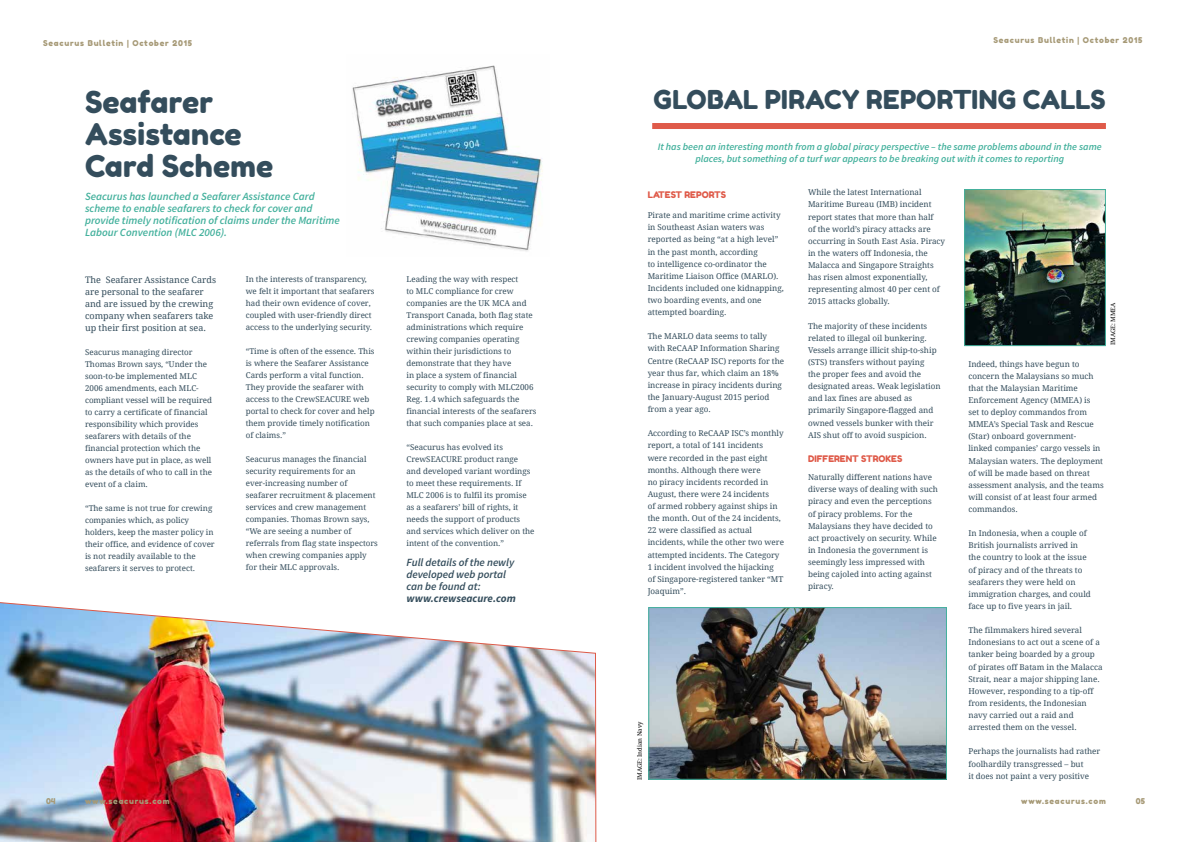
<style>
.page{position:relative;width:1191px;height:842px;background:#fff}
.page>*{position:absolute;margin:0;border:0;box-sizing:border-box;transform-origin:0 0}
.t1{font:30px/32px "Fredoka One";color:#344d5c}
.t2{font:26px "Fredoka One";color:#344d5c}
.t3{font:italic 600 11px/12px "Source Sans Pro";color:#44b19d}
.t4{font:italic 600 11px/12px "Source Sans Pro";color:#344d5c}
.t5{font:italic 700 11px "Source Sans Pro";color:#344d5c}
.t6{font:italic 600 10px/12px "Source Sans Pro";color:#44b19d;text-align:center}
.t7{font:9.1px "Fredoka One";color:#df5a49}
.t8{font:9px/12px "Droid Serif";color:#344d5c}
.t9{font:8.1px/12.1px "Droid Serif";color:#344d5c}
.t10{font:8px/12px "Droid Serif";color:#344d5c}
.t11{font:8px "Fredoka One";letter-spacing:.1em;color:#a69976}
.t12{font:6px "Droid Serif";color:#000}
</style>
<div class="page">
<img style="left:0;top:602px;width:597px;height:240px">
<img style="left:352px;top:65px;width:191px;height:187px">
<div style="left:652px;top:123px;width:454px;height:6px;background:#df5a49"></div>
<img style="left:650px;top:609px;width:295px;height:169px">
<div style="left:648px;top:607px;width:299px;height:173px;border:1px solid #44b19d"></div>
<img style="left:966px;top:191px;width:138px;height:153px">
<div style="left:964px;top:189px;width:142px;height:157px;border:1px solid #44b19d"></div>
<p class="t11" style="left:43px;top:38px;width:151px">Seacurus Bulletin | October 2015</p>
<h1 class="t1" style="left:85px;top:86px;width:190px">Seafarer<br>Assistance<br>Card Scheme</h1>
<h3 class="t3" style="left:85px;top:191px;width:256px">Seacurus has launched a Seafarer Assistance Card scheme to enable seafarers to check for cover and provide timely notification of claims under the Maritime Labour Convention (MLC 2006).</h3>
<p class="t8" style="left:85px;top:274px;width:132px">The Seafarer Assistance Cards are personal to the seafarer and are issued by the crewing company when seafarers take up their first position at sea.</p>
<p class="t10" style="left:85px;top:346px;width:128px">Seacurus managing director<br>Thomas Brown says, “Under the soon-to-be implemented MLC<br>2006 amendments, each MLC&shy;compliant vessel will be required to carry a certificate of financial responsibility which provides seafarers with details of the financial protection which the owners have put in place, as well as the details of who to call in the event of a claim.</p>
<p class="t10" style="left:85px;top:502px;width:131px">“The same is not true for crewing companies which, as policy holders, keep the master policy in their office, and evidence of cover is not readily available to the seafarers it serves to protect.</p>
<p class="t10" style="left:246px;top:273px;width:130px">In the interests of transparency, we felt it important that seafarers had their own evidence of cover, coupled with user-friendly direct access to the underlying security.</p>
<p class="t10" style="left:246px;top:345px;width:130px">“Time is often of the essence. This is where the Seafarer Assistance<br>Cards perform a vital function.<br>They provide the seafarer with access to the CrewSEACURE web portal to check for cover and help them provide timely notification of claims.”</p>
<p class="t10" style="left:246px;top:453px;width:133px">Seacurus manages the financial security requirements for an ever-increasing number of seafarer recruitment &amp; placement services and crew management companies. Thomas Brown says, “We are seeing a number of referrals from flag state inspectors when crewing companies apply for their MLC approvals.</p>
<p class="t10" style="left:406px;top:273px;width:132px">Leading the way with respect<br>to MLC compliance for crew companies are the UK MCA and<br>Transport Canada, both flag state administrations which require crewing companies operating within their jurisdictions to demonstrate that they have<br>in place a system of financial security to comply with MLC2006<br>Reg. 1.4 which safeguards the financial interests of the seafarers that such companies place at sea.</p>
<p class="t10" style="left:406px;top:441px;width:130px">“Seacurus has evolved its<br>CrewSEACURE product range and developed variant wordings to meet these requirements. If<br>MLC 2006 is to fulfil its promise as a seafarers’ bill of rights, it needs the support of products and services which deliver on the intent of the convention.”</p>
<h3 class="t4" style="left:406px;top:557px;width:109px">Full details of the newly developed web portal can be found at:</h3>
<h3 class="t5" style="left:406px;top:592px;width:111px">www.crewseacure.com</h3>
<p class="t11" style="left:993px;top:35px;width:151px">Seacurus Bulletin | October 2015</p>
<h2 class="t2" style="left:653px;top:84px;width:453px">GLOBAL PIRACY REPORTING CALLS</h2>
<p class="t6" style="left:658px;top:140px;width:445px">It has been an interesting month from a global piracy perspective – the same problems abound in the same places, but something of a turf war appears to be breaking out with it comes to reporting</p>
<p class="t7" style="left:647px;top:189px;width:80px">LATEST REPORTS</p>
<p class="t9" style="left:647px;top:209px;width:137px">Pirate and maritime crime activity in Southeast Asian waters was reported as being “at a high level” in the past month, according<br>to intelligence co-ordinator the<br>Maritime Liaison Office (MARLO).<br>Incidents included one kidnapping, two boarding events, and one attempted boarding.</p>
<p class="t9" style="left:647px;top:330px;width:138px">The MARLO data seems to tally with ReCAAP Information Sharing<br>Centre (ReCAAP ISC) reports for the year thus far, which claim an 18% increase in piracy incidents during the January-August 2015 period from a year ago.</p>
<p class="t9" style="left:647px;top:427px;width:138px">According to ReCAAP ISC’s monthly report, a total of 141 incidents were recorded in the past eight months. Although there were<br>no piracy incidents recorded in<br>August, there were 24 incidents<br>of armed robbery against ships in the month. Out of the 24 incidents,<br>22 were classified as actual incidents, while the other two were attempted incidents. The Category<br>1 incident involved the hijacking<br>of Singapore-registered tanker “MT<br>Joaquim”.</p>
<p class="t12" style="left:636px;top:780px;width:60px;rotate:-90deg">IMAGE: Indian Navy</p>
<p class="t9" style="left:808px;top:186px;width:139px">While the latest International<br>Maritime Bureau (IMB) incident report states that more than half<br>of the world’s piracy attacks are occurring in South East Asia. Piracy in the waters off Indonesia, the<br>Malacca and Singapore Straights has risen almost exponentially, representing almost 40 per cent of<br>2015 attacks globally.</p>
<p class="t9" style="left:808px;top:320px;width:134px">The majority of these incidents related to illegal oil bunkering.<br>Vessels arrange illicit ship-to-ship (STS) transfers without paying<br>the proper fees and avoid the designated areas. Weak legislation and lax fines are abused as primarily Singapore-flagged and owned vessels bunker with their<br>AIS shut off to avoid suspicion.</p>
<p class="t7" style="left:808px;top:453px;width:96px">DIFFERENT STROKES</p>
<p class="t9" style="left:808px;top:471px;width:131px">Naturally different nations have diverse ways of dealing with such piracy and even the perceptions of piracy problems. For the<br>Malaysians they have decided to act proactively on security. While in Indonesia the government is seemingly less impressed with being cajoled into acting against piracy.</p>
<p class="t12" style="left:1109px;top:345px;width:44px;rotate:-90deg">IMAGE: MMEA</p>
<p class="t9" style="left:968px;top:358px;width:137px">Indeed, things have begun to concern the Malaysians so much that the Malaysian Maritime<br>Enforcement Agency (MMEA) is<br>set to deploy commandos from<br>MMEA’s Special Task and Rescue (Star) onboard government-<br>linked companies’ cargo vessels in<br>Malaysian waters. The deployment of will be made based on threat assessment analysis, and the teams will consist of at least four armed commandos.</p>
<p class="t9" style="left:968px;top:527px;width:124px">In Indonesia, when a couple of<br>British journalists arrived in the country to look at the issue of piracy and of the threats to seafarers they were held on immigration charges, and could face up to five years in jail.</p>
<p class="t9" style="left:968px;top:624px;width:136px">The filmmakers hired several<br>Indonesians to act out a scene of a tanker being boarded by a group of pirates off Batam in the Malacca<br>Strait, near a major shipping lane.<br>However, responding to a tip-off from residents, the Indonesian navy carried out a raid and arrested them on the vessel.</p>
<p class="t9" style="left:968px;top:745px;width:133px">Perhaps the journalists had rather foolhardily transgressed – but<br>it does not paint a very positive</p>
<p class="t11" style="left:46px;top:796px;width:11px">04</p>
<p class="t11" style="left:85px;top:796px;width:86px">www.seacurus.com</p>
<p class="t11" style="left:1021px;top:796px;width:86px">www.seacurus.com</p>
<p class="t11" style="left:1135px;top:796px;width:11px">05</p>
</div>
